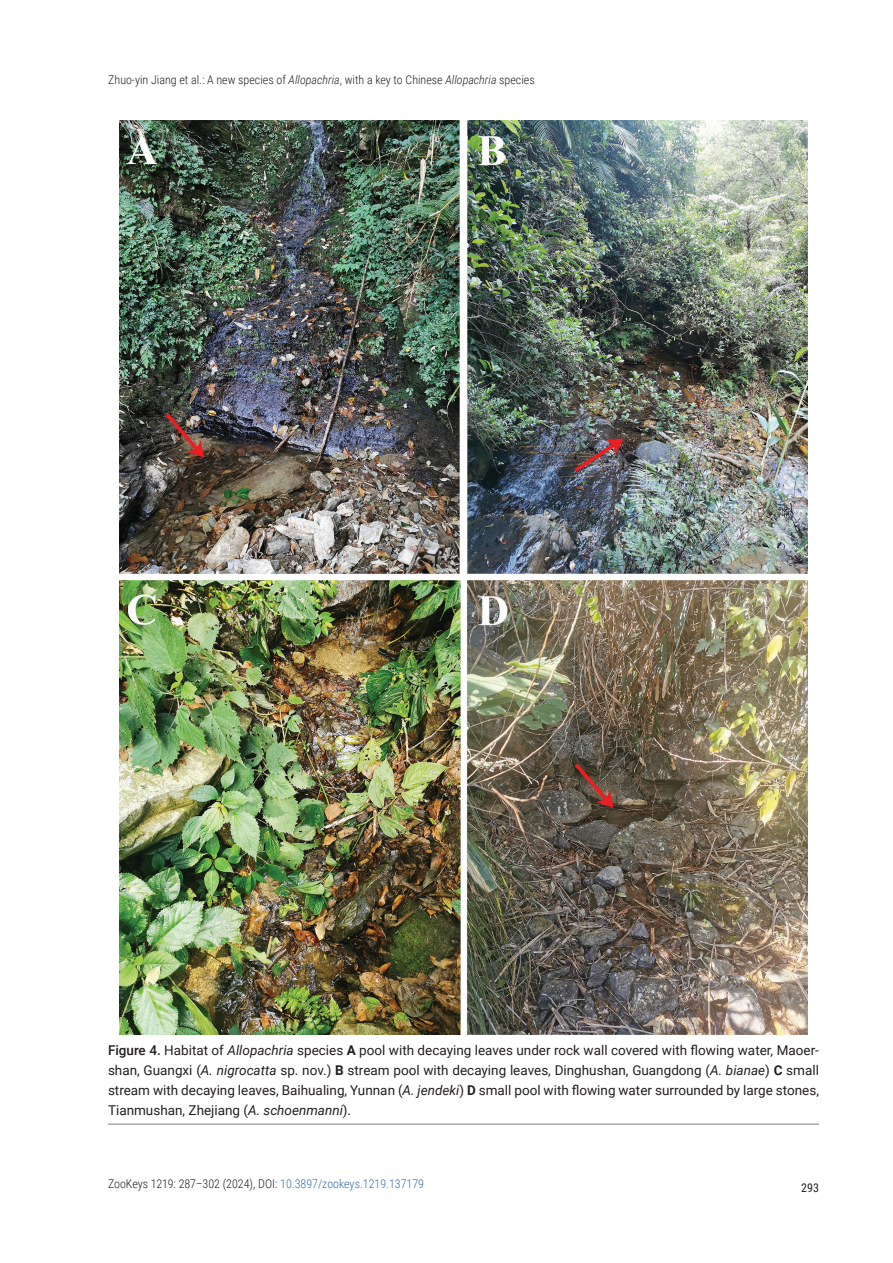
<style>
.page{position:relative;width:893px;height:1263px;background:#fff}
.page>*{position:absolute;margin:0;border:0;box-sizing:border-box;transform-origin:0 0}
.FIG_-_Caption{font:13.5px/19.8px "Roboto";color:#231f20;text-align:justify}
.t1{font:300 12px "Roboto Condensed";color:#231f20}
.t2{font:12px "Roboto Condensed";color:#231f20}
.s1{font-style:italic}
.s2{font-weight:500}
.s3{font-weight:700}
.s4{color:#376ba5}
</style>
<div class="page">
<img style="left:120px;top:121px;width:687px;height:914px">
<hr style="left:108px;top:1123px;width:711px;height:2px;background:#a8a9ad">
<p class="t1" style="left:108px;top:71px;width:428px">Zhuo-yin Jiang et al.: A new species of <span class="s1">Allopachria</span>, with a key to Chinese <span class="s1">Allopachria</span> species</p>
<p class="FIG_-_Caption" style="left:108px;top:1040px;width:712px"><span class="s2">Figure 4.</span> Habitat of <span class="s1">Allopachria</span> species <span class="s3">A</span> pool with decaying leaves under rock wall covered with flowing water, Maoer&shy;shan, Guangxi (<span class="s1">A. nigrocatta</span> sp. nov.) <span class="s3">B</span> stream pool with decaying leaves, Dinghushan, Guangdong (<span class="s1">A. bianae</span>) <span class="s3">C</span> small stream with decaying leaves, Baihualing, Yunnan (<span class="s1">A. jendeki</span>) <span class="s3">D</span> small pool with flowing water surrounded by large stones, Tianmushan, Zhejiang (<span class="s1">A. schoenmanni</span>).</p>
<p class="t1" style="left:108px;top:1175px;width:318px">ZooKeys 1219: 287–302 (2024), DOI: <span class="s4">10.3897/zookeys.1219.137179</span></p>
<p class="t2" style="left:801px;top:1179px;width:19px">293</p>
</div>
